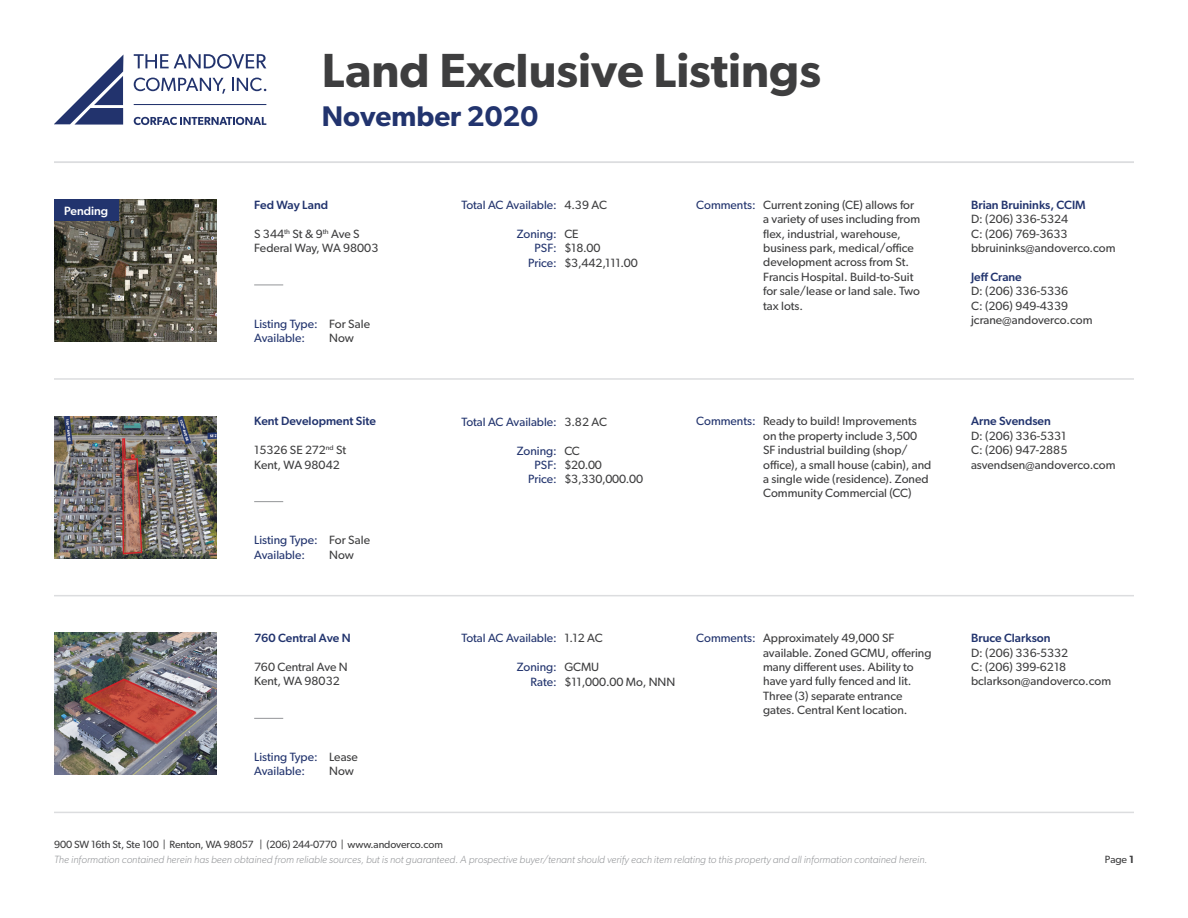
<style>
.page{position:relative;width:1188px;height:918px;background:#fff}
.page>*{position:absolute;margin:0;border:0;box-sizing:border-box;transform-origin:0 0}
.t1{font:600 48px "Gibson";color:#3e3e3f}
.t2{font:600 28.5px "Gibson";color:#22346e}
.t3{font:12px/14.4px "Gibson";color:#3e3e3f}
.t4{font:12px "Gibson";color:#22346e}
.t5{font:500 12px "Gibson";color:#22346e}
.t6{font:500 12px "Gibson";color:#fff}
.t7{font:italic 300 10.5px "Gibson";color:#939598}
.t8{font:10.5px "Gibson";letter-spacing:-.01em;color:#3e3e3f}
.s1{font-weight:600}
</style>
<div class="page">
<svg style="left:54px;top:55px;width:69px;height:70px"></svg>
<svg style="left:134px;top:54px;width:132px;height:15px"></svg>
<hr style="left:134px;top:104px;width:132px;height:1px;background:#22336d">
<svg style="left:134px;top:117px;width:132px;height:8px"></svg>
<svg style="left:134px;top:78px;width:91px;height:16px"></svg>
<svg style="left:232px;top:78px;width:34px;height:13px"></svg>
<hr style="left:54px;top:162px;width:1080px;height:1px;background:#dcdddf">
<hr style="left:54px;top:378px;width:1080px;height:2px;background:#dcdddf">
<hr style="left:54px;top:595px;width:1080px;height:1px;background:#dcdddf">
<hr style="left:54px;top:812px;width:1080px;height:1px;background:#dcdddf">
<img style="left:54px;top:199px;width:162px;height:143px">
<svg style="left:254px;top:285px;width:29px;height:1px"></svg>
<img style="left:54px;top:416px;width:162px;height:143px">
<svg style="left:254px;top:501px;width:29px;height:1px"></svg>
<img style="left:54px;top:633px;width:162px;height:142px">
<svg style="left:254px;top:718px;width:29px;height:1px"></svg>
<div style="left:54px;top:199px;width:64px;height:22px;background:#22346e"></div>
<p class="t6" style="left:64px;top:203px;width:46px">Pending</p>
<h1 class="t1" style="left:322px;top:42px;width:501px">Land Exclusive Listings</h1>
<h2 class="t2" style="left:322px;top:100px;width:218px">November 2020</h2>
<p class="t5" style="left:254px;top:197px;width:75px">Fed Way Land</p>
<p class="t3" style="left:254px;top:226px;width:107px">S 344<sup>th</sup> St &amp; 9<sup>th</sup> Ave S</p>
<p class="t3" style="left:254px;top:240px;width:126px">Federal Way, WA 98003</p>
<p class="t4" style="left:254px;top:316px;width:65px">Listing Type:</p>
<p class="t4" style="left:254px;top:331px;width:52px">Available:</p>
<p class="t3" style="left:329px;top:316px;width:42px">For Sale</p>
<p class="t3" style="left:329px;top:330px;width:26px">Now</p>
<p class="t5" style="left:254px;top:414px;width:123px">Kent Development Site</p>
<p class="t3" style="left:254px;top:443px;width:94px">15326 SE 272<sup>nd</sup> St</p>
<p class="t3" style="left:254px;top:457px;width:87px">Kent, WA 98042</p>
<p class="t4" style="left:254px;top:533px;width:65px">Listing Type:</p>
<p class="t4" style="left:254px;top:547px;width:52px">Available:</p>
<p class="t3" style="left:329px;top:533px;width:42px">For Sale</p>
<p class="t3" style="left:329px;top:547px;width:26px">Now</p>
<p class="t5" style="left:254px;top:631px;width:98px">760 Central Ave N</p>
<p class="t3" style="left:254px;top:659px;width:95px">760 Central Ave N</p>
<p class="t3" style="left:254px;top:674px;width:87px">Kent, WA 98032</p>
<p class="t4" style="left:254px;top:750px;width:65px">Listing Type:</p>
<p class="t4" style="left:254px;top:764px;width:52px">Available:</p>
<p class="t3" style="left:329px;top:749px;width:30px">Lease</p>
<p class="t3" style="left:329px;top:764px;width:26px">Now</p>
<p class="t4" style="left:461px;top:198px;width:97px">Total AC Available:</p>
<p class="t4" style="left:517px;top:226px;width:42px">Zoning:</p>
<p class="t4" style="left:535px;top:241px;width:24px">PSF:</p>
<p class="t4" style="left:528px;top:255px;width:30px">Price:</p>
<p class="t3" style="left:564px;top:197px;width:44px">4.39 AC</p>
<p class="t3" style="left:564px;top:226px;width:16px">CE</p>
<p class="t3" style="left:564px;top:241px;width:38px">$18.00</p>
<p class="t3" style="left:564px;top:255px;width:75px">$3,442,111.00</p>
<p class="t4" style="left:461px;top:414px;width:97px">Total AC Available:</p>
<p class="t4" style="left:517px;top:443px;width:42px">Zoning:</p>
<p class="t4" style="left:535px;top:458px;width:24px">PSF:</p>
<p class="t4" style="left:528px;top:472px;width:30px">Price:</p>
<p class="t3" style="left:564px;top:414px;width:44px">3.82 AC</p>
<p class="t3" style="left:564px;top:443px;width:17px">CC</p>
<p class="t3" style="left:564px;top:457px;width:39px">$20.00</p>
<p class="t3" style="left:564px;top:472px;width:80px">$3,330,000.00</p>
<p class="t4" style="left:696px;top:197px;width:61px">Comments:</p>
<p class="t3" style="left:763px;top:197px;width:159px">Current zoning (CE) allows for a variety of uses including from flex, industrial, warehouse, business park, medical/office development across from St.<br>Francis Hospital. Build-to-Suit for sale/lease or land sale. Two tax lots.</p>
<p class="t5" style="left:971px;top:197px;width:116px">Brian Bruininks, CCIM</p>
<p class="t3" style="left:971px;top:212px;width:99px">D: (206) 336-5324</p>
<p class="t3" style="left:971px;top:226px;width:98px">C: (206) 769-3633</p>
<p class="t3" style="left:971px;top:240px;width:146px">bbruininks@andoverco.com</p>
<p class="t5" style="left:971px;top:269px;width:52px">Jeff Crane</p>
<p class="t3" style="left:971px;top:284px;width:99px">D: (206) 336-5336</p>
<p class="t3" style="left:971px;top:298px;width:99px">C: (206) 949-4339</p>
<p class="t3" style="left:971px;top:312px;width:123px">jcrane@andoverco.com</p>
<p class="t4" style="left:696px;top:414px;width:61px">Comments:</p>
<p class="t3" style="left:763px;top:414px;width:170px">Ready to build! Improvements on the property include 3,500<br>SF industrial building (shop/ office), a small house (cabin), and a single wide (residence). Zoned<br>Community Commercial (CC)</p>
<p class="t5" style="left:971px;top:414px;width:81px">Arne Svendsen</p>
<p class="t3" style="left:971px;top:428px;width:97px">D: (206) 336-5331</p>
<p class="t3" style="left:971px;top:443px;width:98px">C: (206) 947-2885</p>
<p class="t3" style="left:971px;top:457px;width:146px">asvendsen@andoverco.com</p>
<p class="t4" style="left:461px;top:631px;width:97px">Total AC Available:</p>
<p class="t4" style="left:517px;top:660px;width:42px">Zoning:</p>
<p class="t4" style="left:530px;top:674px;width:28px">Rate:</p>
<p class="t3" style="left:564px;top:631px;width:40px">1.12 AC</p>
<p class="t3" style="left:564px;top:660px;width:36px">GCMU</p>
<p class="t3" style="left:564px;top:674px;width:113px">$11,000.00 Mo, NNN</p>
<p class="t4" style="left:696px;top:631px;width:61px">Comments:</p>
<p class="t3" style="left:763px;top:631px;width:170px">Approximately 49,000 SF available. Zoned GCMU, offering many different uses. Ability to have yard fully fenced and lit.<br>Three (3) separate entrance gates. Central Kent location.</p>
<p class="t5" style="left:971px;top:631px;width:81px">Bruce Clarkson</p>
<p class="t3" style="left:971px;top:645px;width:99px">D: (206) 336-5332</p>
<p class="t3" style="left:971px;top:659px;width:97px">C: (206) 399-6218</p>
<p class="t3" style="left:971px;top:674px;width:142px">bclarkson@andoverco.com</p>
<p class="t8" style="left:54px;top:838px;width:390px">900 SW 16th St, Ste 100 | Renton, WA 98057 | (206) 244-0770 | www.andoverco.com</p>
<p class="t7" style="left:54px;top:853px;width:875px">The information contained herein has been obtained from reliable sources, but is not guaranteed. A prospective buyer/tenant should verify each item relating to this property and all information contained herein.</p>
<p class="t8" style="left:1105px;top:853px;width:31px">Page <span class="s1">1</span></p>
</div>
